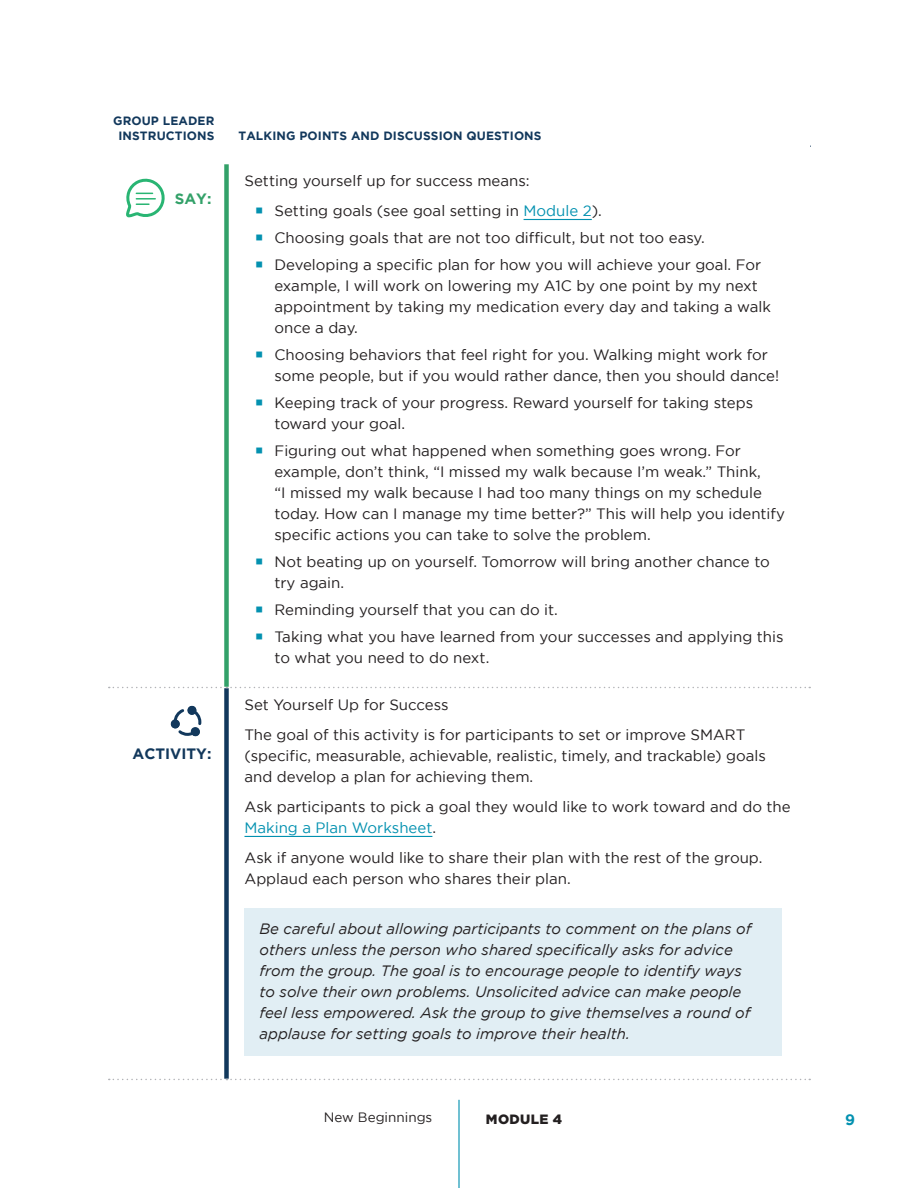
<style>
.page{position:relative;width:918px;height:1188px;background:#fff}
.page>*{position:absolute;margin:0;border:0;box-sizing:border-box;transform-origin:0 0}
.t1{font:15px/21px "Gotham";color:#231f20}
.t2{font:italic 15px/21px "Gotham";color:#231f20}
.t3{font:700 15px "Gotham";color:#12385c}
.t4{font:700 15px "Gotham";color:#33a169}
.t5{font:700 15px "Gotham";color:#0391b0}
.t6{font:13.5px "Gotham";color:#231f20}
.t7{font:900 13.5px "Gotham";letter-spacing:.025em;color:#231f20}
.t8{font:700 12px/15px "Gotham";letter-spacing:.01em;color:#12385c;text-align:center}
.s1{color:#0391b0}
</style>
<div class="page">
<hr style="left:458px;top:1100px;width:2px;height:88px;background:#0391b0">
<div style="left:244px;top:908px;width:538px;height:147px;background:#e1eef4"></div>
<hr style="left:524px;top:219px;width:68px;height:1px;background:#0391b0">
<hr style="left:244px;top:836px;width:188px;height:1px;background:#0391b0">
<svg style="left:126px;top:178px;width:39px;height:40px"></svg>
<div style="left:224px;top:688px;width:5px;height:391px;background:#12385c"></div>
<svg style="left:109px;top:1079px;width:701px;height:1px"></svg>
<svg style="left:109px;top:687px;width:701px;height:1px"></svg>
<div style="left:224px;top:164px;width:5px;height:523px;background:#33a169"></div>
<svg style="left:170px;top:706px;width:32px;height:31px"></svg>
<div style="left:171px;top:720px;width:9px;height:8px;background:#12385c;border-radius:50%"></div>
<div style="left:191px;top:728px;width:9px;height:8px;background:#12385c;border-radius:50%"></div>
<div style="left:188px;top:706px;width:8px;height:8px;background:#12385c;border-radius:50%"></div>
<p class="t8" style="left:113px;top:113px;width:103px">GROUP LEADER<br>INSTRUCTIONS</p>
<h5 class="t4" style="left:175px;top:190px;width:38px">SAY:</h5>
<p class="t3" style="left:133px;top:746px;width:80px">ACTIVITY:</p>
<p class="t8" style="left:238px;top:128px;width:305px">TALKING POINTS AND DISCUSSION QUESTIONS</p>
<p class="t1" style="left:244px;top:170px;width:287px">Setting yourself up for success means:</p>
<p class="t1" style="left:274px;top:200px;width:329px">Setting goals (see goal setting in <span class="s1">Module 2</span>).</p>
<p class="t1" style="left:274px;top:227px;width:432px">Choosing goals that are not too difficult, but not too easy.</p>
<p class="t1" style="left:274px;top:254px;width:498px">Developing a specific plan for how you will achieve your goal. For example, I will work on lowering my A1C by one point by my next appointment by taking my medication every day and taking a walk once a day.</p>
<p class="t1" style="left:274px;top:344px;width:506px">Choosing behaviors that feel right for you. Walking might work for some people, but if you would rather dance, then you should dance!</p>
<p class="t1" style="left:274px;top:392px;width:480px">Keeping track of your progress. Reward yourself for taking steps toward your goal.</p>
<p class="t1" style="left:274px;top:440px;width:512px">Figuring out what happened when something goes wrong. For example, don’t think, “I missed my walk because I’m weak.” Think,<br>“I missed my walk because I had too many things on my schedule today. How can I manage my time better?” This will help you identify specific actions you can take to solve the problem.</p>
<p class="t1" style="left:274px;top:551px;width:497px">Not beating up on yourself. Tomorrow will bring another chance to try again.</p>
<p class="t1" style="left:274px;top:599px;width:285px">Reminding yourself that you can do it.</p>
<p class="t1" style="left:274px;top:626px;width:511px">Taking what you have learned from your successes and applying this to what you need to do next.</p>
<p class="t1" style="left:244px;top:694px;width:206px">Set Yourself Up for Success</p>
<p class="t1" style="left:244px;top:724px;width:523px">The goal of this activity is for participants to set or improve SMART (specific, measurable, achievable, realistic, timely, and trackable) goals and develop a plan for achieving them.</p>
<p class="t1" style="left:244px;top:796px;width:548px">Ask participants to pick a goal they would like to work toward and do the<br><span class="s1">Making a Plan Worksheet</span>.</p>
<p class="t1" style="left:244px;top:847px;width:519px">Ask if anyone would like to share their plan with the rest of the group.<br>Applaud each person who shares their plan.</p>
<p class="t2" style="left:260px;top:918px;width:493px">Be careful about allowing participants to comment on the plans of others unless the person who shared specifically asks for advice from the group. The goal is to encourage people to identify ways to solve their own problems. Unsolicited advice can make people feel less empowered. Ask the group to give themselves a round of applause for setting goals to improve their health.</p>
<p class="t6" style="left:324px;top:1110px;width:110px">New Beginnings</p>
<p class="t7" style="left:486px;top:1111px;width:78px">MODULE 4</p>
<p class="t5" style="left:845px;top:1111px;width:11px">9</p>
</div>
